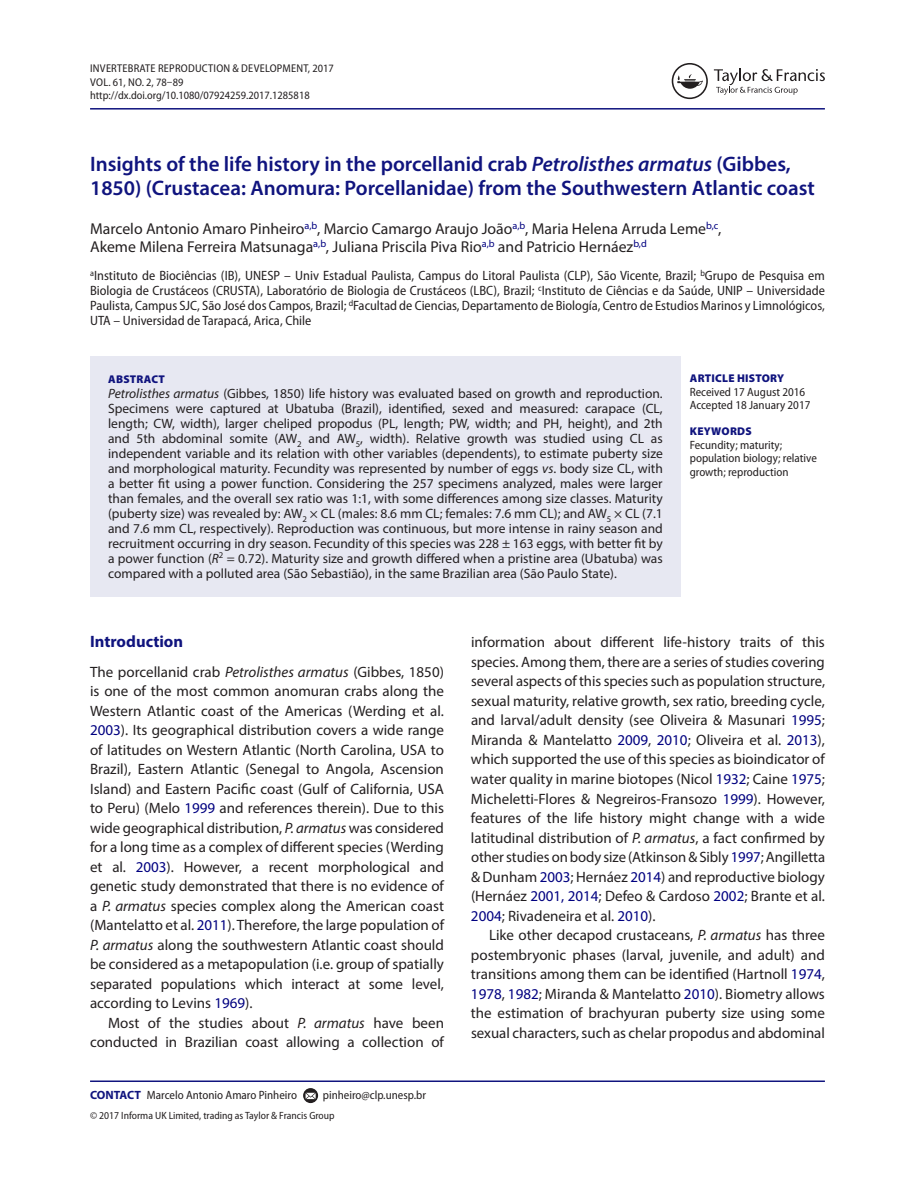
<style>
.page{position:relative;width:915px;height:1191px;background:#fff}
.page>*{position:absolute;margin:0;border:0;box-sizing:border-box;transform-origin:0 0}
.t1{font:600 21px/24px "Myriad Pro";color:#10147e}
.t2{font:700 16.5px "Myriad Pro";color:#10147e}
.t3{font:15.75px/18px "Myriad Pro";color:#231f20}
.t4{font:15px/19.5px "Myriad Pro";color:#231f20;text-align:justify}
.t5{font:13.5px/15px "Myriad Pro";color:#231f20;text-align:justify}
.t6{font:semi-condensed 13.5px/15px "Myriad Pro";color:#231f20;text-align:justify}
.t7{font:semi-condensed 12px/13.5px "Myriad Pro";color:#231f20}
.t8{font:semi-condensed 11.25px/13.5px "Myriad Pro";color:#231f20}
.t9{font:900 11.25px "Myriad Pro";letter-spacing:.02em;color:#10147e}
.t10{font:semi-condensed 10.5px "Myriad Pro";color:#231f20}
.s1{font-style:italic}
.s2{color:#000080}
.s3{font-weight:700;font-stretch:normal;color:#10147e}
</style>
<div class="page">
<hr style="left:90px;top:108px;width:734px;height:2px;background:#10147e">
<div style="left:90px;top:356px;width:590px;height:240px;background:#e7e8f2"></div>
<hr style="left:90px;top:1080px;width:734px;height:2px;background:#10147e">
<svg style="left:303px;top:1088px;width:15px;height:15px"></svg>
<svg style="left:305px;top:1092px;width:10px;height:7px"></svg>
<svg style="left:713px;top:69px;width:111px;height:26px"></svg>
<svg style="left:671px;top:63px;width:36px;height:36px"></svg>
<p class="t8" style="left:90px;top:62px;width:245px">Invertebrate Reproduction &amp; Development, 2017<br>VOL. 61, NO. 2, 78–89 http://dx.doi.org/10.1080/07924259.2017.1285818</p>
<h1 class="t1" style="left:90px;top:151px;width:726px">Insights of the life history in the porcellanid crab <span class="s1">Petrolisthes armatus</span> (Gibbes,<br>1850) (Crustacea: Anomura: Porcellanidae) from the Southwestern Atlantic coast</h1>
<p class="t3" style="left:90px;top:220px;width:632px">Marcelo Antonio Amaro Pinheiro<sup>a,b</sup>, Marcio Camargo Araujo João<sup>a,b</sup>, Maria Helena Arruda Leme<sup>b,c</sup>,<br>Akeme Milena Ferreira Matsunaga<sup>a,b</sup>, Juliana Priscila Piva Rio<sup>a,b</sup> and Patricio Hernáez<sup>b,d</sup></p>
<p class="t6" style="left:90px;top:268px;width:736px"><sup>a</sup>Instituto de Biociências (IB), UNESP – Univ Estadual Paulista, Campus do Litoral Paulista (CLP), São Vicente, Brazil; <sup>b</sup>Grupo de Pesquisa em Biologia de Crustáceos (CRUSTA), Laboratório de Biologia de Crustáceos (LBC), Brazil; <sup>c</sup>Instituto de Ciências e da Saúde, UN IP – Universidade Paulista, Campus SJC, São José dos Campos, Brazil; <sup>d</sup>Facultad de Ciencias, Departamento de Biología, Centro de Estudios Marinos y Limnológicos, UTA</p>
<p class="t6" style="left:113px;top:313px;width:199px">– Universidad de Tarapacá, Arica, Chile</p>
<p class="t9" style="left:108px;top:372px;width:58px">ABSTRACT</p>
<p class="t5" style="left:108px;top:385px;width:556px"><span class="s1">Petrolisthes armatus</span> (Gibbes, 1850) life history was evaluated based on growth and reproduction.<br>Specimens were captured at Ubatuba (Brazil), identified, sexed and measured: carapace (CL, length; CW, width), larger cheliped propodus (PL, length; PW, width; and PH, height), and 2th and 5th abdominal somite (AW<sub>2</sub> and AW<sub>5</sub>, width). Relative growth was studied using CL as independent variable and its relation with other variables (dependents), to estimate puberty size and morphological maturity. Fecundity was represented by number of eggs <span class="s1">vs</span>. body size CL, with a better fit using a power function. Considering the 257 specimens analyzed, males were larger than females, and the overall sex ratio was 1:1, with some differences among size classes. Maturity (puberty size) was revealed by: AW<sub>2</sub> × CL (males: 8.6 mm CL; females: 7.6 mm CL); and AW<sub>5</sub> × CL (7.1 and 7.6 mm CL, respectively). Reproduction was continuous, but more intense in rainy season and recruitment occurring in dry season. Fecundity of this species was 228 ± 163 eggs, with better fit by a power function (<span class="s1">R</span><sup>2</sup> = 0.72). Maturity size and growth differed when a pristine area (Ubatuba) was compared with a polluted area (São Sebastião), in the same Brazilian area (São Paulo State).</p>
<p class="t9" style="left:689px;top:372px;width:96px">ARTICLE HISTORY</p>
<p class="t7" style="left:689px;top:385px;width:122px">Received 17 August 2016<br>Accepted 18 January 2017</p>
<p class="t9" style="left:689px;top:425px;width:63px">KEYWORDS</p>
<p class="t7" style="left:689px;top:438px;width:128px">Fecundity; maturity; population biology; relative growth; reproduction</p>
<p class="t2" style="left:90px;top:631px;width:95px">Introduction</p>
<p class="t4" style="left:90px;top:661px;width:355px">The porcellanid crab <span class="s1">Petrolisthes armatus</span> (Gibbes, 1850) is one of the most common anomuran crabs along the Western Atlantic coast of the Americas (Werding et al.<br><span class="s2">2003</span>). Its geographical distribution covers a wide range of latitudes on Western Atlantic (North Carolina, USA to Brazil), Eastern Atlantic (Senegal to Angola, Ascension Island) and Eastern Pacific coast (Gulf of California, USA to Peru) (Melo <span class="s2">1999</span> and references therein). Due to this wide geographical distribution, <span class="s1">P. armatus</span> was considered for a long time as a complex of different species (Werding et al. <span class="s2">2003</span>). However, a recent morphological and genetic study demonstrated that there is no evidence of a <span class="s1">P. armatus</span> species complex along the American coast (Mantelatto et al. <span class="s2">2011</span>). Therefore, the large population of <span class="s1">P. armatus</span> along the southwestern Atlantic coast should be considered as a metapopulation (i.e. group of spatially separated populations which interact at some level, according to Levins <span class="s2">1969</span>).</p>
<p class="t4" style="left:90px;top:1012px;width:355px;text-align:right">Most of the studies about <span class="s1">P. armatus</span> have been conducted in Brazilian coast allowing a collection of</p>
<p class="t7" style="left:90px;top:1088px;width:208px"><span class="s3">CONTACT</span> Marcelo Antonio Amaro Pinheiro</p>
<p class="t7" style="left:323px;top:1088px;width:105px">pinheiro@clp.unesp.br</p>
<p class="t10" style="left:90px;top:1109px;width:246px">© 2017 Informa UK Limited, trading as Taylor &amp; Francis Group</p>
<p class="t4" style="left:471px;top:632px;width:355px">information about different life-history traits of this species. Among them, there are a series of studies covering several aspects of this species such as population structure, sexual maturity, relative growth, sex ratio, breeding cycle, and larval/adult density (see Oliveira &amp; Masunari <span class="s2">1995</span>; Miranda &amp; Mantelatto <span class="s2">2009</span>, <span class="s2">2010</span>; Oliveira et al. <span class="s2">2013</span>), which supported the use of this species as bioindicator of water quality in marine biotopes (Nicol <span class="s2">1932</span>; Caine <span class="s2">1975</span>; Micheletti-Flores &amp; Negreiros-Fransozo <span class="s2">1999</span>). However, features of the life history might change with a wide latitudinal distribution of <span class="s1">P. armatus</span>, a fact confirmed by other studies on body size (Atkinson &amp; Sibly <span class="s2">1997</span>; Angilletta &amp; Dunham <span class="s2">2003</span>; Hernáez <span class="s2">2014</span>) and reproductive biology (Hernáez <span class="s2">2001, 2014</span>; Defeo &amp; Cardoso <span class="s2">2002</span>; Brante et al.<br><span class="s2">2004</span>; Rivadeneira et al. <span class="s2">2010</span>).</p>
<p class="t4" style="left:471px;top:925px;width:355px;text-indent:18px">Like other decapod crustaceans, <span class="s1">P. armatus</span> has three postembryonic phases (larval, juvenile, and adult) and transitions among them can be identified (Hartnoll <span class="s2">1974</span>, <span class="s2">1978</span>, <span class="s2">1982</span>; Miranda &amp; Mantelatto <span class="s2">2010</span>). Biometry allows the estimation of brachyuran puberty size using some sexual characters, such as chelar propodus and abdominal</p>
</div>
